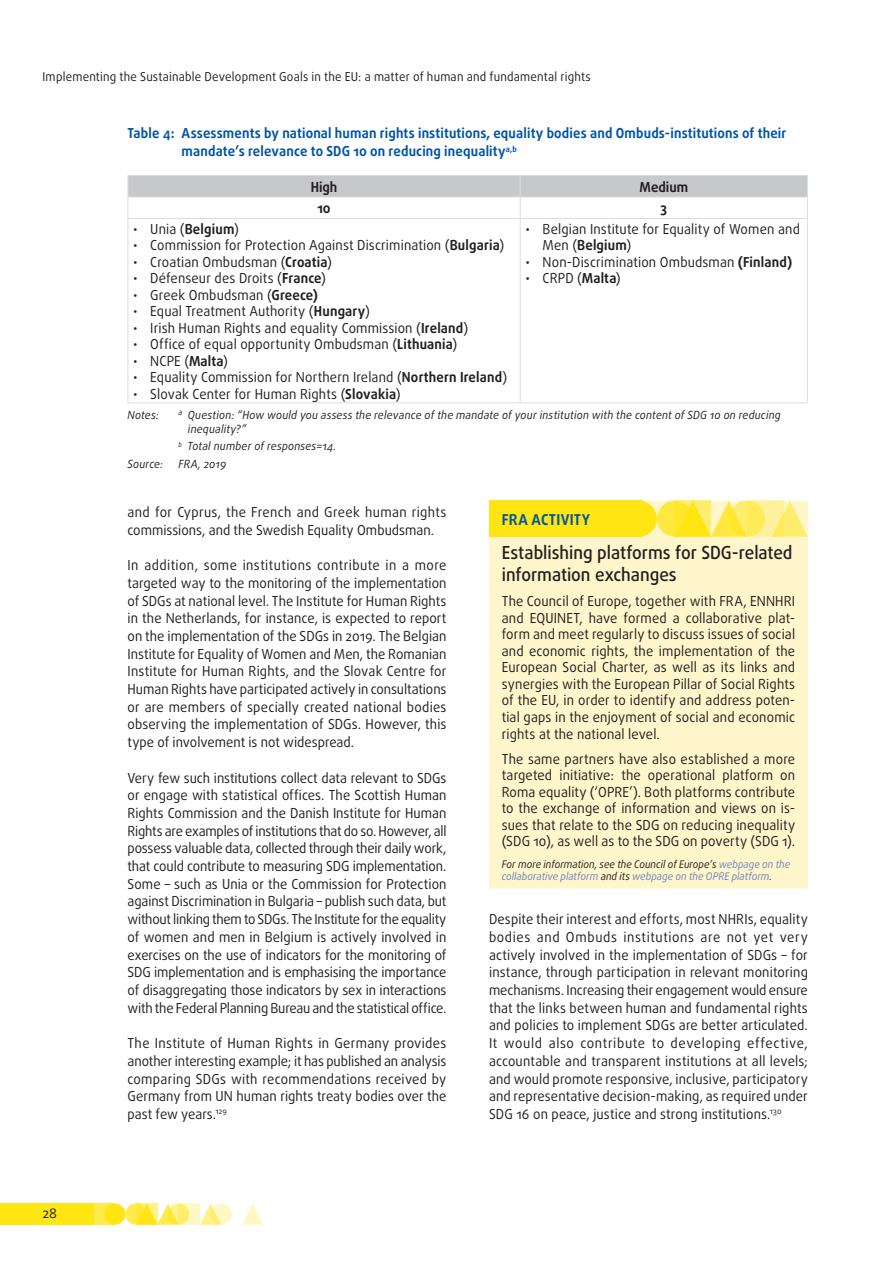
<style>
.page{position:relative;width:893px;height:1263px;background:#fff}
.page>*{position:absolute;margin:0;border:0;box-sizing:border-box;transform-origin:0 0}
.FRA_ACTIVITY_title{font:500 18px/21.6px "Daxline Pro";color:#231f20;scale:.95 1}
.FRA_ACTIVITY_super{font:700 15px "Daxline Pro";letter-spacing:.025em;color:#0054a4;scale:.95 1}
.body{font:13.8px/17.7px "Daxline Pro";letter-spacing:.005em;color:#231f20;text-align:justify;scale:.95 1}
.FRA_ACTIVITY_body{font:13.8px/16.5px "Daxline Pro";letter-spacing:.01em;color:#231f20;text-align:justify;scale:.95 1}
.TABLE_bullet{font:13.8px/16.5px "Daxline Pro";letter-spacing:.01em;color:#231f20;scale:.95 1}
.TABLE_title{font:700 13.8px/18px "Daxline Pro";letter-spacing:.01em;color:#0054a4;scale:.95 1}
.TABLE_header__center{font:700 13.8px "Daxline Pro";color:#231f20;scale:.95 1}
.t1{font:13.5px "Daxline Pro";color:#231f20}
.t2{font:12.3px "Daxline Pro";letter-spacing:.015em;color:#231f20;scale:.95 1}
.TABLE_source_notes{font:italic 11.25px/13.5px "Daxline Pro";letter-spacing:.015em;color:#231f20;scale:.95 1}
.FRA_ACTIVITY_more_in{font:italic 10.5px/12.6px "Daxline Pro";color:#6d84c0;scale:.95 1}
.s1{font-weight:700}
.s2{color:#231f20}
</style>
<div class="page">
<svg style="left:125px;top:1203px;width:22px;height:22px"></svg>
<div style="left:94px;top:1203px;width:21px;height:22px;background:#ffeb4d"></div>
<div style="left:0;top:1203px;width:94px;height:22px;background:#ffe512"></div>
<svg style="left:200px;top:1203px;width:18px;height:22px"></svg>
<svg style="left:242px;top:1204px;width:21px;height:21px"></svg>
<div style="left:104px;top:1203px;width:21px;height:22px;background:#ffe512;border-radius:50%"></div>
<svg style="left:157px;top:1203px;width:18px;height:22px"></svg>
<svg style="left:168px;top:1203px;width:21px;height:22px"></svg>
<svg style="left:210px;top:1203px;width:22px;height:22px"></svg>
<svg style="left:136px;top:1203px;width:21px;height:22px"></svg>
<svg style="left:179px;top:1203px;width:21px;height:22px"></svg>
<hr style="left:128px;top:175px;width:392px;height:1px;background:#dcddde">
<hr style="left:520px;top:175px;width:288px;height:1px;background:#dcddde">
<svg style="left:128px;top:176px;width:680px;height:42px"></svg>
<hr style="left:128px;top:218px;width:392px;height:1px;background:#dcddde">
<hr style="left:128px;top:219px;width:1px;height:183px;background:#dcddde">
<hr style="left:520px;top:218px;width:288px;height:1px;background:#dcddde">
<hr style="left:520px;top:219px;width:1px;height:183px;background:#dcddde">
<hr style="left:807px;top:219px;width:1px;height:183px;background:#dcddde">
<hr style="left:128px;top:402px;width:392px;height:1px;background:#dcddde">
<hr style="left:520px;top:402px;width:288px;height:1px;background:#dcddde">
<div style="left:489px;top:501px;width:319px;height:388px;background:#fff6cc"></div>
<div style="left:657px;top:501px;width:36px;height:36px;background:linear-gradient(to bottom,#ffe940,#ffe942);border-radius:50%"></div>
<svg style="left:783px;top:501px;width:25px;height:36px"></svg>
<div style="left:621px;top:501px;width:36px;height:36px;background:#ffe512;border-radius:50%"></div>
<svg style="left:711px;top:501px;width:32px;height:36px"></svg>
<svg style="left:729px;top:501px;width:36px;height:36px"></svg>
<svg style="left:675px;top:501px;width:36px;height:36px"></svg>
<svg style="left:747px;top:501px;width:36px;height:36px"></svg>
<div style="left:489px;top:501px;width:153px;height:36px;background:#ffe512"></div>
<p class="t2" style="left:43px;top:68px;width:579px">Implementing the Sustainable Development Goals in the EU: a matter of human and fundamental rights</p>
<p class="TABLE_title" style="left:182px;top:125px;width:638px;text-indent:-54px">Table 4: Assessments by national human rights institutions, equality bodies and Ombuds-institutions of their mandate’s relevance to SDG 10 on reducing inequality<sup>a,b</sup></p>
<p class="TABLE_header__center" style="left:311px;top:178px;width:30px">High</p>
<p class="TABLE_header__center" style="left:640px;top:178px;width:53px">Medium</p>
<p class="TABLE_header__center" style="left:317px;top:199px;width:16px">10</p>
<p class="TABLE_header__center" style="left:661px;top:199px;width:8px">3</p>
<p class="TABLE_bullet" style="left:133px;top:220px;width:113px">• Unia (<span class="s1">Belgium</span>)</p>
<p class="TABLE_bullet" style="left:133px;top:237px;width:392px">• Commission for Protection Against Discrimination (<span class="s1">Bulgaria</span>)</p>
<p class="TABLE_bullet" style="left:133px;top:253px;width:211px">• Croatian Ombudsman (<span class="s1">Croatia</span>)</p>
<p class="TABLE_bullet" style="left:133px;top:270px;width:205px">• Défenseur des Droits (<span class="s1">France</span>)</p>
<p class="TABLE_bullet" style="left:133px;top:286px;width:196px">• Greek Ombudsman (<span class="s1">Greece)</span></p>
<p class="TABLE_bullet" style="left:133px;top:303px;width:251px">• Equal Treatment Authority (<span class="s1">Hungary</span>)</p>
<p class="TABLE_bullet" style="left:133px;top:319px;width:354px">• Irish Human Rights and equality Commission (<span class="s1">Ireland</span>)</p>
<p class="TABLE_bullet" style="left:133px;top:336px;width:343px">• Office of equal opportunity Ombudsman (<span class="s1">Lithuania</span>)</p>
<p class="TABLE_bullet" style="left:133px;top:352px;width:101px">• NCPE (<span class="s1">Malta</span>)</p>
<p class="TABLE_bullet" style="left:133px;top:369px;width:395px">• Equality Commission for Northern Ireland (<span class="s1">Northern Ireland</span>)</p>
<p class="TABLE_bullet" style="left:133px;top:385px;width:283px">• Slovak Center for Human Rights (<span class="s1">Slovakia</span>)</p>
<p class="TABLE_bullet" style="left:542px;top:220px;width:272px;text-indent:-17px">• Belgian Institute for Equality of Women and<br>Men (<span class="s1">Belgium</span>)</p>
<p class="TABLE_bullet" style="left:525px;top:253px;width:282px">• Non-Discrimination Ombudsman <span class="s1">(Finland)</span></p>
<p class="TABLE_bullet" style="left:525px;top:270px;width:102px">• CRPD (<span class="s1">Malta</span>)</p>
<p class="t1" style="left:43px;top:1204px;width:16px">28</p>
<p class="TABLE_source_notes" style="left:128px;top:408px;width:34px">Notes:</p>
<p class="TABLE_source_notes" style="left:188px;top:408px;width:626px;text-indent:-9px"><sup>a</sup> Question: “How would you assess the relevance of the mandate of your institution with the content of SDG 10 on reducing inequality?”</p>
<p class="TABLE_source_notes" style="left:179px;top:440px;width:168px"><sup>b</sup> Total number of responses=14.</p>
<p class="TABLE_source_notes" style="left:128px;top:457px;width:39px">Source:</p>
<p class="TABLE_source_notes" style="left:179px;top:457px;width:52px">FRA, 2019</p>
<p class="body" style="left:128px;top:503px;width:337px">and for Cyprus, the French and Greek human rights commissions, and the Swedish Equality Ombudsman.</p>
<p class="body" style="left:128px;top:556px;width:337px">In addition, some institutions contribute in a more targeted way to the monitoring of the implementation of SDGs at national level. The Institute for Human Rights in the Netherlands, for instance, is expected to report on the implementation of the SDGs in 2019. The Belgian Institute for Equality of Women and Men, the Romanian Institute for Human Rights, and the Slovak Centre for Human Rights have participated actively in consultations or are members of specially created national bodies observing the implementation of SDGs. However, this type of involvement is not widespread.</p>
<p class="body" style="left:128px;top:769px;width:337px">Very few such institutions collect data relevant to SDGs or engage with statistical offices. The Scottish Human Rights Commission and the Danish Institute for Human Rights are examples of institutions that do so. However, all possess valuable data, collected through their daily work, that could contribute to measuring SDG implementation.<br>Some – such as Unia or the Commission for Protection against Discrimination in Bulgaria – publish such data, but without linking them to SDGs. The Institute for the equality of women and men in Belgium is actively involved in exercises on the use of indicators for the monitoring of SDG implementation and is emphasising the importance of disaggregating those indicators by sex in interactions with the Federal Planning Bureau and the statistical office.</p>
<p class="body" style="left:128px;top:1034px;width:337px">The Institute of Human Rights in Germany provides another interesting example; it has published an analysis comparing SDGs with recommendations received by Germany from UN human rights treaty bodies over the past few years.<sup>129</sup></p>
<p class="FRA_ACTIVITY_super" style="left:502px;top:509px;width:94px">FRA ACTIVITY</p>
<p class="FRA_ACTIVITY_title" style="left:502px;top:542px;width:308px">Establishing platforms for SDG-related information exchanges</p>
<p class="FRA_ACTIVITY_body" style="left:502px;top:593px;width:310px">The Council of Europe, together with FRA, ENNHRI and EQUINET, have formed a collaborative plat&shy;form and meet regularly to discuss issues of social and economic rights, the implementation of the European Social Charter, as well as its links and synergies with the European Pillar of Social Rights of the EU, in order to identify and address poten&shy;tial gaps in the enjoyment of social and economic rights at the national level.</p>
<p class="FRA_ACTIVITY_body" style="left:502px;top:750px;width:310px">The same partners have also established a more targeted initiative: the operational platform on Roma equality (‘OPRE’). Both platforms contribute to the exchange of information and views on is&shy;sues that relate to the SDG on reducing inequality (SDG 10), as well as to the SDG on poverty (SDG 1).</p>
<p class="FRA_ACTIVITY_more_in" style="left:502px;top:857px;width:305px"><span class="s2">For more information, see the Council of Europe’s</span> webpage on the collaborative platform <span class="s2">and its</span> webpage on the OPRE platform<span class="s2">.</span></p>
<p class="body" style="left:489px;top:910px;width:337px">Despite their interest and efforts, most NHRIs, equality bodies and Ombuds institutions are not yet very actively involved in the implementation of SDGs – for instance, through participation in relevant monitoring mechanisms. Increasing their engagement would ensure that the links between human and fundamental rights and policies to implement SDGs are better articulated.<br>It would also contribute to developing effective, accountable and transparent institutions at all levels; and would promote responsive, inclusive, participatory and representative decision-making, as required under SDG 16 on peace, justice and strong institutions.<sup>130</sup></p>
</div>
